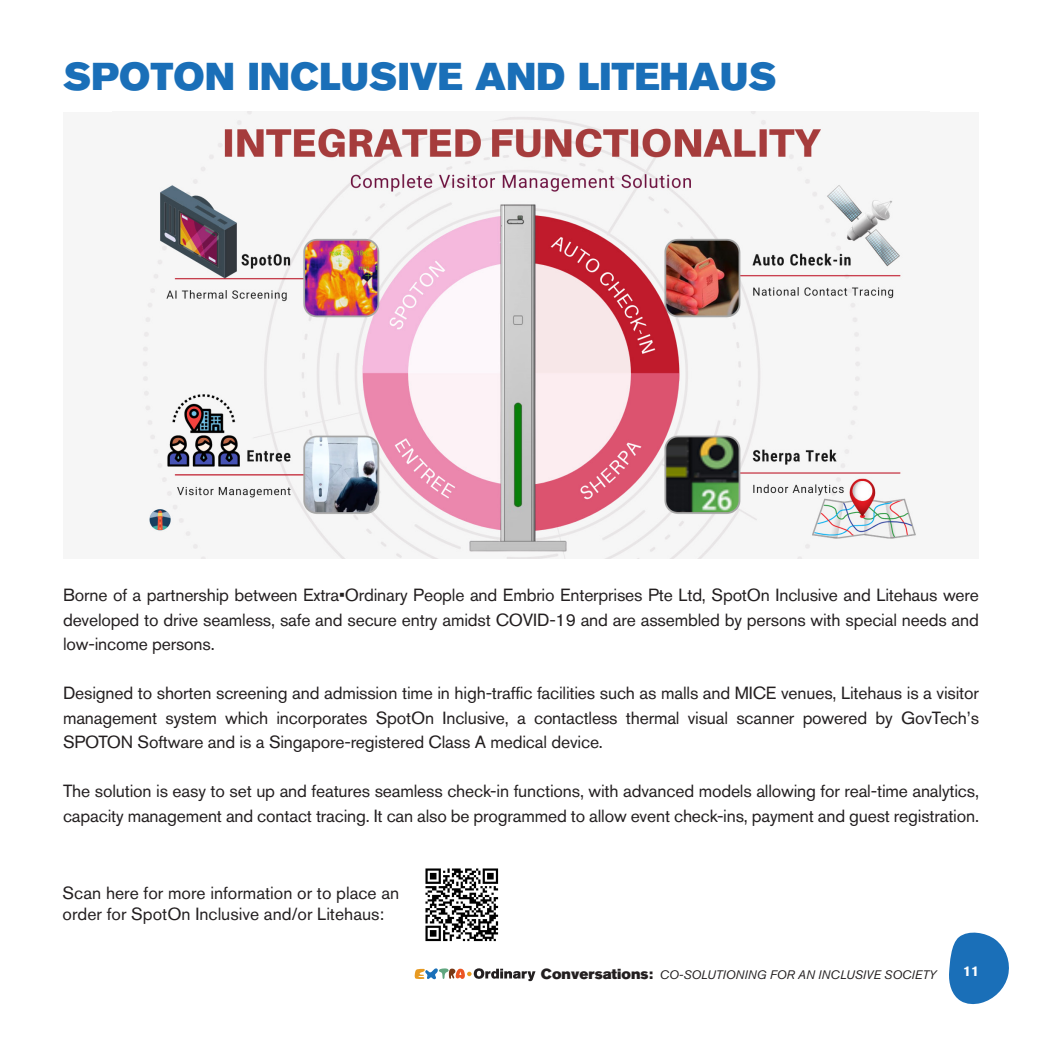
<style>
.page{position:relative;width:1042px;height:1042px;background:#fff}
.page>*{position:absolute;margin:0;border:0;box-sizing:border-box;transform-origin:0 0}
.t1{font:38.5px "Akzidenz Grotesk BQ Super";letter-spacing:.01em;color:#1a6fb8}
.t2{font:17.5px/24.5px "Akzidenz Grotesk BQ";letter-spacing:-.01em;color:#231f20;text-align:justify}
.t3{font:700 14px "Akzidenz Grotesk BQ";color:#fff}
.t4{font:italic 12.25px "Akzidenz Grotesk BQ";color:#231f20}
.s1{font-family:"Akzidenz Grotesk BQ Super";font-style:normal;font-size:14.53px}
</style>
<div class="page">
<svg style="left:949px;top:932px;width:60px;height:72px"></svg>
<svg style="left:414px;top:968px;width:121px;height:13px"></svg>
<div style="left:63px;top:112px;width:916px;height:446px;background:#f6f6f6"></div>
<img style="left:143px;top:112px;width:773px;height:446px">
<img style="left:425px;top:868px;width:74px;height:74px">
<p class="t1" style="left:63px;top:54px;width:715px">SPOTON INCLUSIVE AND LITEHAUS</p>
<p class="t2" style="left:63px;top:583px;width:917px">Borne of a partnership between Extra•Ordinary People and Embrio Enterprises Pte Ltd, SpotOn Inclusive and Litehaus were developed to drive seamless, safe and secure entry amidst COVID-19 and are assembled by persons with special needs and low-income persons.</p>
<p class="t2" style="left:63px;top:681px;width:917px">Designed to shorten screening and admission time in high-traffic facilities such as malls and MICE venues, Litehaus is a visitor management system which incorporates SpotOn Inclusive, a contactless thermal visual scanner powered by GovTech’s SPOTON Software and is a Singapore-registered Class A medical device.</p>
<p class="t2" style="left:63px;top:779px;width:917px">The solution is easy to set up and features seamless check-in functions, with advanced models allowing for real-time analytics, capacity management and contact tracing. It can also be programmed to allow event check-ins, payment and guest registration.</p>
<p class="t2" style="left:63px;top:882px;width:338px;line-height:21px">Scan here for more information or to place an order for SpotOn Inclusive and/or Litehaus:</p>
<p class="t4" style="left:541px;top:967px;width:397px"><span class="s1">Conversations:</span> CO-SOLUTIONING FOR AN INCLUSIVE SOCIETY</p>
<p class="t3" style="left:963px;top:963px;width:17px">11</p>
</div>
